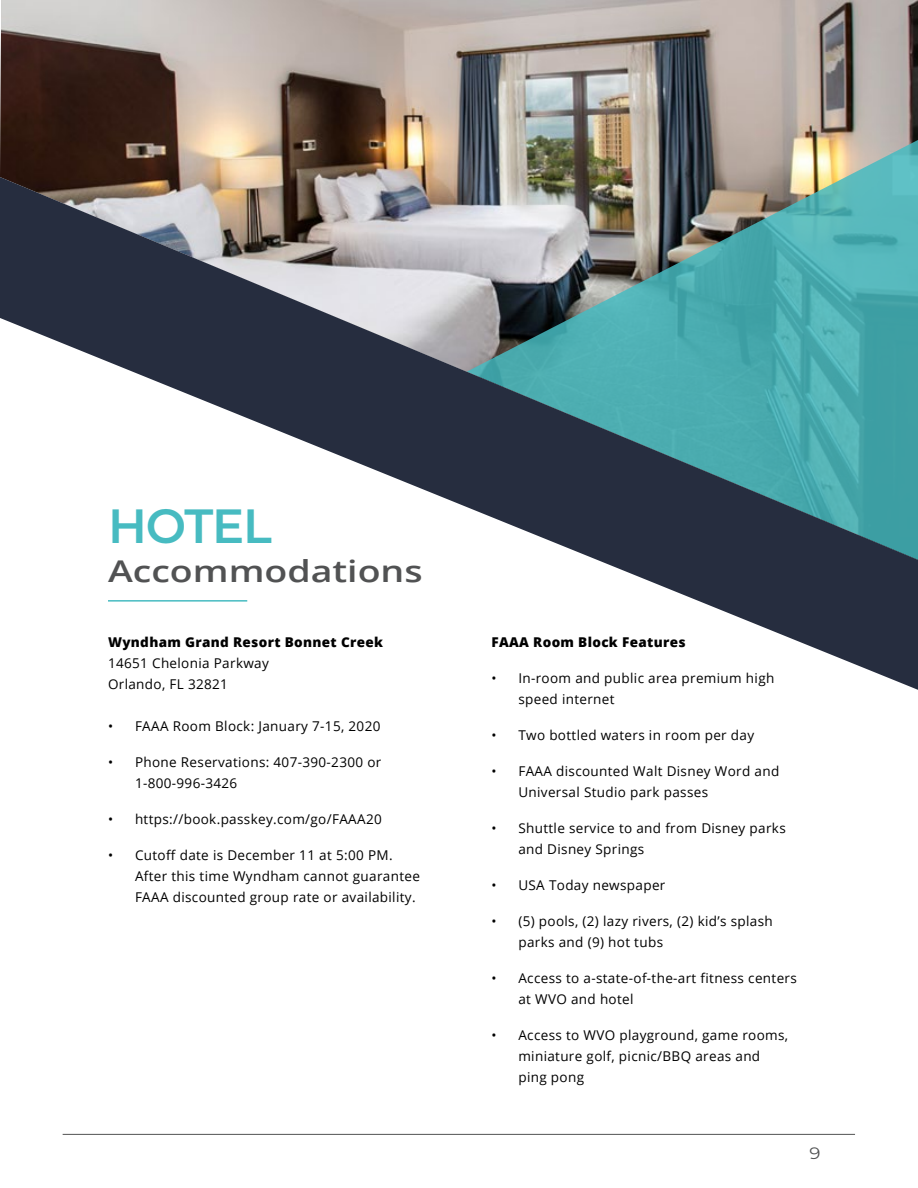
<style>
.page{position:relative;width:918px;height:1188px;background:#fff}
.page>*{position:absolute;margin:0;border:0;box-sizing:border-box;transform-origin:0 0}
.t1{font:600 48px "Montserrat";letter-spacing:-.025em;color:#47bbc1}
.t2{font:600 30px "Open Sans";color:#515253;scale:1.25 1}
.t3{font:16.5px "Montserrat";color:#515253;scale:1.1 1}
.t4{font:13.5px/21px "Open Sans";letter-spacing:.025em;color:#000}
.t5{font:800 13.5px "Open Sans";letter-spacing:.025em;color:#000}
</style>
<div class="page">
<img style="left:0;top:0;width:918px;height:177px">
<img style="left:467px;top:133px;width:451px;height:44px">
<svg style="left:0;top:177px;width:918px;height:513px"></svg>
<hr style="left:108px;top:600px;width:139px;height:2px;background:#47bbc1">
<hr style="left:63px;top:1134px;width:792px;height:1px;background:#515253">
<h1 class="t1" style="left:108px;top:492px;width:165px">HOTEL</h1>
<h2 class="t2" style="left:108px;top:550px;width:253px">Accommodations</h2>
<p class="t5" style="left:108px;top:632px;width:277px">Wyndham Grand Resort Bonnet Creek</p>
<p class="t4" style="left:108px;top:652px;width:162px">14651 Chelonia Parkway<br>Orlando, FL 32821</p>
<p class="t4" style="left:108px;top:715px;width:274px">• FAAA Room Block: January 7-15, 2020</p>
<p class="t4" style="left:135px;top:751px;width:248px;text-indent:-27px">• Phone Reservations: 407-390-2300 or<br>1-800-996-3426</p>
<p class="t4" style="left:108px;top:808px;width:275px">• https://book.passkey.com/go/FAAA20</p>
<p class="t4" style="left:135px;top:844px;width:286px;text-indent:-27px">• Cutoff date is December 11 at 5:00 PM.<br>After this time Wyndham cannot guarantee<br>FAAA discounted group rate or availability.</p>
<p class="t5" style="left:491px;top:632px;width:196px">FAAA Room Block Features</p>
<p class="t4" style="left:518px;top:667px;width:257px;text-indent:-27px">• In-room and public area premium high speed internet</p>
<p class="t4" style="left:491px;top:724px;width:264px">• Two bottled waters in room per day</p>
<p class="t4" style="left:518px;top:760px;width:262px;text-indent:-27px">• FAAA discounted Walt Disney Word and<br>Universal Studio park passes</p>
<p class="t4" style="left:518px;top:817px;width:269px;text-indent:-27px">• Shuttle service to and from Disney parks and Disney Springs</p>
<p class="t4" style="left:491px;top:874px;width:176px">• USA Today newspaper</p>
<p class="t4" style="left:518px;top:910px;width:256px;text-indent:-27px">• (5) pools, (2) lazy rivers, (2) kid’s splash parks and (9) hot tubs</p>
<p class="t4" style="left:518px;top:967px;width:280px;text-indent:-27px">• Access to a-state-of-the-art fitness centers at WVO and hotel</p>
<p class="t4" style="left:518px;top:1024px;width:271px;text-indent:-27px">• Access to WVO playground, game rooms, miniature golf, picnic/BBQ areas and ping pong</p>
<p class="t3" style="left:809px;top:1142px;width:12px">9</p>
</div>
